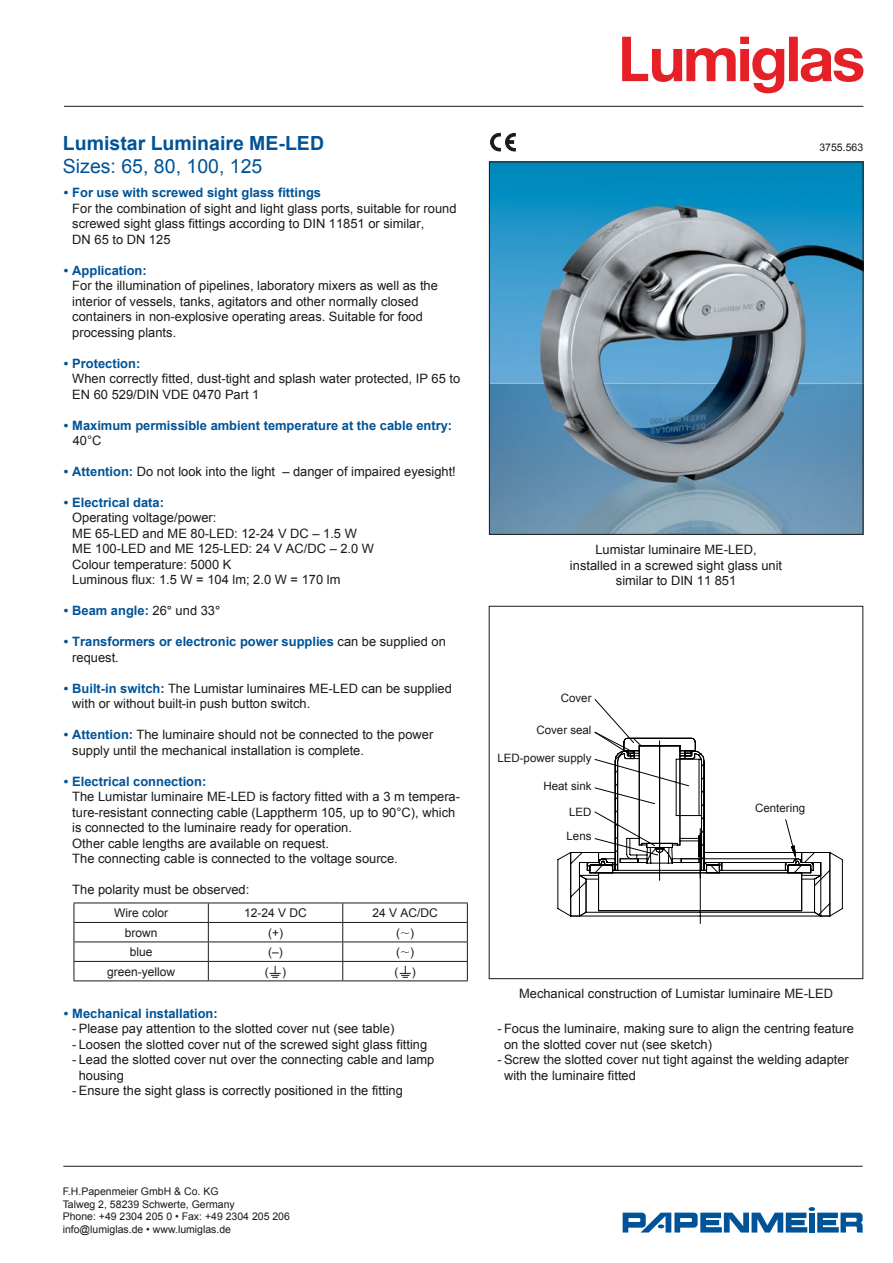
<style>
.page{position:relative;width:893px;height:1263px;background:#fff}
.page>*{position:absolute;margin:0;border:0;box-sizing:border-box;transform-origin:0 0}
.t1{font:700 19.5px "Arial";color:#005397}
.t2{font:19.5px "Arial";color:#005397}
.t3{font:12.9px/15.5px "Arial";color:#1a1a18}
.t4{font:700 12.9px/15.5px "Arial";color:#005397}
.t5{font:12px "Arial";color:#1a1a18}
.t6{font:11.55px/24.5px "Arial";color:#1a1a18}
.t7{font:10.5px/12.6px "Arial";color:#1a1a18}
.s1{font-weight:700;color:#005397}
.s2{font-weight:400;color:#1a1a18}
.s3{font-family:"Frutiger";font-weight:400;color:#1a1a18}
</style>
<div class="page">
<svg style="left:570px;top:852px;width:273px;height:65px"></svg>
<svg style="left:594px;top:699px;width:237px;height:181px"></svg>
<img style="left:491px;top:164px;width:370px;height:369px">
<div style="left:489px;top:162px;width:374px;height:373px;border:1px solid #1a1a18"></div>
<div style="left:489px;top:606px;width:374px;height:373px;border:1px solid #1a1a18"></div>
<svg style="left:491px;top:133px;width:24px;height:18px"></svg>
<hr style="left:63px;top:1166px;width:800px;height:1px;background:#1a1a18">
<svg style="left:623px;top:1207px;width:240px;height:25px"></svg>
<hr style="left:64px;top:106px;width:799px;height:1px;background:#1a1a18">
<svg style="left:622px;top:37px;width:241px;height:56px"></svg>
<hr style="left:74px;top:902px;width:134px;height:1px;background:#1a1a18">
<hr style="left:208px;top:902px;width:135px;height:1px;background:#1a1a18">
<hr style="left:343px;top:902px;width:125px;height:1px;background:#1a1a18">
<hr style="left:74px;top:922px;width:134px;height:1px;background:#1a1a18">
<hr style="left:208px;top:922px;width:135px;height:1px;background:#1a1a18">
<hr style="left:343px;top:922px;width:125px;height:1px;background:#1a1a18">
<hr style="left:74px;top:941px;width:134px;height:1px;background:#1a1a18">
<hr style="left:208px;top:941px;width:135px;height:1px;background:#1a1a18">
<hr style="left:343px;top:941px;width:125px;height:1px;background:#1a1a18">
<hr style="left:74px;top:961px;width:134px;height:1px;background:#1a1a18">
<svg style="left:74px;top:903px;width:1px;height:77px"></svg>
<hr style="left:208px;top:961px;width:135px;height:1px;background:#1a1a18">
<svg style="left:208px;top:903px;width:1px;height:77px"></svg>
<hr style="left:343px;top:961px;width:125px;height:1px;background:#1a1a18">
<svg style="left:342px;top:903px;width:1px;height:77px"></svg>
<svg style="left:467px;top:903px;width:1px;height:77px"></svg>
<hr style="left:74px;top:980px;width:134px;height:1px;background:#1a1a18">
<hr style="left:208px;top:980px;width:135px;height:1px;background:#1a1a18">
<hr style="left:343px;top:980px;width:125px;height:1px;background:#1a1a18">
<svg style="left:270px;top:966px;width:11px;height:12px"></svg>
<svg style="left:400px;top:966px;width:11px;height:12px"></svg>
<h1 class="t1" style="left:63px;top:130px;width:263px">Lumistar Luminaire ME-LED</h1>
<h1 class="t2" style="left:63px;top:154px;width:201px">Sizes: 65, 80, 100, 125</h1>
<p class="t4" style="left:64px;top:186px;width:259px">• For use with screwed sight glass fittings</p>
<p class="t3" style="left:72px;top:201px;width:386px">For the combination of sight and light glass ports, suitable for round screwed sight glass fittings according to DIN 11851 or similar,<br>DN 65 to DN 125</p>
<p class="t4" style="left:64px;top:263px;width:85px">• Application:</p>
<p class="t3" style="left:72px;top:278px;width:367px">For the illumination of pipelines, laboratory mixers as well as the interior of vessels, tanks, agitators and other normally closed containers in non-explosive operating areas. Suitable for food processing plants.</p>
<p class="t4" style="left:64px;top:356px;width:78px">• Protection:</p>
<p class="t3" style="left:72px;top:371px;width:389px">When correctly fitted, dust-tight and splash water protected, IP 65 to<br>EN 60 529/DIN VDE 0470 Part 1</p>
<p class="t4" style="left:64px;top:418px;width:390px">• Maximum permissible ambient temperature at the cable entry:</p>
<p class="t3" style="left:73px;top:433px;width:30px">40°C</p>
<p class="t3" style="left:64px;top:464px;width:394px"><span class="s1">• Attention:</span> Do not look into the light – danger of impaired eyesight!</p>
<p class="t4" style="left:64px;top:495px;width:102px">• Electrical data:</p>
<p class="t3" style="left:72px;top:510px;width:303px">Operating voltage/power:<br>ME 65-LED and ME 80-LED: 12-24 V DC – 1.5 W ME 100-LED and ME 125-LED: 24 V AC/DC – 2.0 W Colour temperature: 5000 K<br>Luminous flux: 1.5 W = 104 lm; 2.0 W = 170 lm</p>
<p class="t4" style="left:64px;top:603px;width:158px">• Beam angle: <span class="s2">26</span><span class="s3">°</span> <span class="s2">und 33</span><span class="s3">°</span></p>
<p class="t4" style="left:72px;top:634px;width:375px;text-indent:-9px">• Transformers or electronic power supplies <span class="s2">can be supplied on request.</span></p>
<p class="t3" style="left:72px;top:681px;width:381px;text-indent:-9px"><span class="s1">• Built-in switch:</span> The Lumistar luminaires ME-LED can be supplied with or without built-in push button switch.</p>
<p class="t3" style="left:72px;top:727px;width:363px;text-indent:-8px"><span class="s1">• Attention:</span> The luminaire should not be connected to the power supply until the mechanical installation is complete.</p>
<p class="t4" style="left:64px;top:774px;width:144px">• Electrical connection:</p>
<p class="t3" style="left:72px;top:789px;width:389px">The Lumistar luminaire ME-LED is factory fitted with a 3 m tempera&shy;ture-resistant connecting cable (Lapptherm 105, up to 90°C), which is connected to the luminaire ready for operation.<br>Other cable lengths are available on request.<br>The connecting cable is connected to the voltage source.</p>
<p class="t3" style="left:72px;top:882px;width:179px">The polarity must be observed:</p>
<p class="t5" style="left:114px;top:905px;width:55px">Wire color</p>
<p class="t5" style="left:244px;top:905px;width:64px">12-24 V DC</p>
<p class="t5" style="left:372px;top:905px;width:67px">24 V AC/DC</p>
<p class="t5" style="left:125px;top:924px;width:34px">brown</p>
<p class="t5" style="left:268px;top:924px;width:16px">(+)</p>
<p class="t5" style="left:396px;top:924px;width:19px">( )</p>
<p class="t5" style="left:130px;top:944px;width:24px">blue</p>
<p class="t5" style="left:268px;top:944px;width:16px">(–)</p>
<p class="t5" style="left:396px;top:944px;width:19px">( )</p>
<p class="t5" style="left:107px;top:963px;width:70px">green-yellow</p>
<p class="t5" style="left:265px;top:963px;width:23px">( )</p>
<p class="t5" style="left:394px;top:963px;width:23px">( )</p>
<p class="t4" style="left:64px;top:1006px;width:156px">• Mechanical installation:</p>
<p class="t3" style="left:72px;top:1021px;width:324px">- Please pay attention to the slotted cover nut (see table)</p>
<p class="t3" style="left:72px;top:1037px;width:356px">- Loosen the slotted cover nut of the screwed sight glass fitting</p>
<p class="t3" style="left:79px;top:1052px;width:357px;text-indent:-7px">- Lead the slotted cover nut over the connecting cable and lamp housing</p>
<p class="t3" style="left:72px;top:1083px;width:332px">- Ensure the sight glass is correctly positioned in the fitting</p>
<p class="t7" style="left:63px;top:1185px;width:229px">F.H.Papenmeier GmbH &amp; Co. KG<br>Talweg 2, 58239 Schwerte, Germany<br>Phone: +49 2304 205 0 • Fax: +49 2304 205 206 info@lumiglas.de • www.lumiglas.de</p>
<p class="t7" style="left:819px;top:141px;width:45px">3755.563</p>
<p class="t3" style="left:570px;top:542px;width:214px;text-align:center">Lumistar luminaire ME-LED,<br>installed in a screwed sight glass unit similar to DIN 11 851</p>
<p class="t6" style="left:561px;top:685px;width:32px">Cover</p>
<p class="t6" style="left:536px;top:718px;width:57px">Cover seal</p>
<p class="t6" style="left:497px;top:746px;width:96px">LED-power supply</p>
<p class="t6" style="left:543px;top:774px;width:50px">Heat sink</p>
<p class="t6" style="left:567px;top:799px;width:27px">LED<br>Lens</p>
<p class="t6" style="left:755px;top:796px;width:51px">Centering</p>
<p class="t3" style="left:519px;top:986px;width:315px">Mechanical construction of Lumistar luminaire ME-LED</p>
<p class="t3" style="left:504px;top:1021px;width:351px;text-indent:-7px">- Focus the luminaire, making sure to align the centring feature on the slotted cover nut (see sketch)</p>
<p class="t3" style="left:504px;top:1052px;width:346px;text-indent:-7px">- Screw the slotted cover nut tight against the welding adapter with the luminaire fitted</p>
</div>
